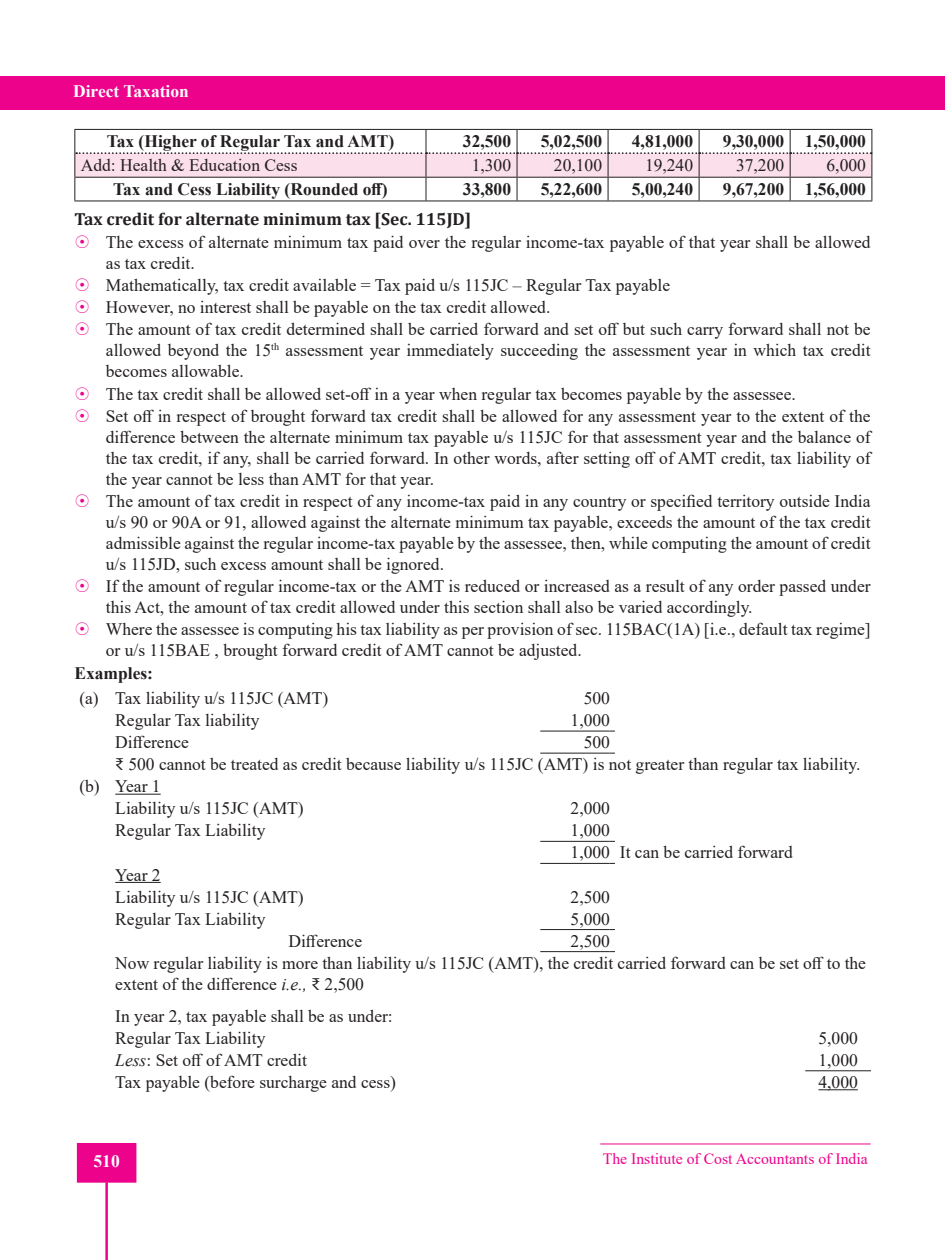
<style>
.page{position:relative;width:945px;height:1260px;background:#fff}
.page>*{position:absolute;margin:0;border:0;box-sizing:border-box;transform-origin:0 0}
.t1{font:17.5px/21.5px "Times New Roman";color:#231f20}
.t2{font:700 17.5px "Times New Roman";color:#231f20}
.t3{font:700 17.5px "Cambria";color:#231f20}
.t4{font:700 17.5px "Times New Roman";color:#fff}
.t5{font:15.75px "Times New Roman";color:#ed028c}
.s1{font-style:italic}
</style>
<div class="page">
<div style="left:0;top:76px;width:945px;height:34px;background:#ed028c"></div>
<div style="left:77px;top:1143px;width:59px;height:40px;background:#ed028c;border:2px solid #ed028c"></div>
<hr style="left:600px;top:1143px;width:271px;height:1px;background:#ed028c">
<hr style="left:105px;top:1182px;width:3px;height:78px;background:#ed028c">
<hr style="left:74px;top:201px;width:352px;height:1px;background:#231f20">
<hr style="left:426px;top:201px;width:91px;height:1px;background:#231f20">
<hr style="left:517px;top:201px;width:91px;height:1px;background:#231f20">
<hr style="left:608px;top:201px;width:91px;height:1px;background:#231f20">
<hr style="left:699px;top:201px;width:91px;height:1px;background:#231f20">
<hr style="left:790px;top:201px;width:82px;height:1px;background:#231f20">
<hr style="left:74px;top:129px;width:352px;height:1px;background:#231f20">
<hr style="left:426px;top:129px;width:91px;height:1px;background:#231f20">
<hr style="left:517px;top:129px;width:91px;height:1px;background:#231f20">
<hr style="left:608px;top:129px;width:91px;height:1px;background:#231f20">
<hr style="left:699px;top:129px;width:91px;height:1px;background:#231f20">
<hr style="left:790px;top:129px;width:82px;height:1px;background:#231f20">
<svg style="left:74px;top:130px;width:798px;height:71px"></svg>
<hr style="left:540px;top:753px;width:70px;height:1px;background:#231f20">
<hr style="left:540px;top:951px;width:70px;height:1px;background:#231f20">
<hr style="left:540px;top:731px;width:70px;height:1px;background:#231f20">
<hr style="left:540px;top:841px;width:70px;height:1px;background:#231f20">
<hr style="left:540px;top:863px;width:70px;height:1px;background:#231f20">
<hr style="left:540px;top:929px;width:70px;height:1px;background:#231f20">
<hr style="left:805px;top:1070px;width:66px;height:1px;background:#231f20">
<hr style="left:115px;top:794px;width:46px;height:1px;background:#231f20">
<hr style="left:115px;top:882px;width:46px;height:1px;background:#231f20">
<hr style="left:818px;top:1089px;width:40px;height:1px;background:#231f20">
<p class="t4" style="left:73px;top:78px;width:117px">Direct Taxation</p>
<p class="t2" style="left:107px;top:129px;width:289px">Tax (Higher of Regular Tax and AMT)</p>
<p class="t2" style="left:463px;top:129px;width:50px">32,500</p>
<p class="t2" style="left:541px;top:129px;width:63px">5,02,500</p>
<p class="t2" style="left:632px;top:129px;width:63px">4,81,000</p>
<p class="t2" style="left:723px;top:129px;width:144px">9,30,000 1,50,000</p>
<p class="t1" style="left:81px;top:154px;width:218px">Add: Health &amp; Education Cess</p>
<p class="t1" style="left:472px;top:154px;width:41px">1,300</p>
<p class="t1" style="left:554px;top:154px;width:50px">20,100</p>
<p class="t1" style="left:645px;top:154px;width:50px">19,240</p>
<p class="t1" style="left:736px;top:154px;width:50px">37,200</p>
<p class="t1" style="left:827px;top:154px;width:41px">6,000</p>
<p class="t2" style="left:113px;top:177px;width:276px">Tax and Cess Liability (Rounded off)</p>
<p class="t2" style="left:463px;top:177px;width:50px">33,800</p>
<p class="t2" style="left:541px;top:177px;width:63px">5,22,600</p>
<p class="t2" style="left:632px;top:177px;width:63px">5,00,240</p>
<p class="t2" style="left:723px;top:177px;width:144px">9,67,200 1,56,000</p>
<p class="t3" style="left:74px;top:207px;width:399px">Tax credit for alternate minimum tax [Sec. 115JD]</p>
<p class="t1" style="left:106px;top:230px;width:766px">The excess of alternate minimum tax paid over the regular income-tax payable of that year shall be allowed as tax credit.<br>Mathematically, tax credit available = Tax paid u/s 115JC – Regular Tax payable<br>However, no interest shall be payable on the tax credit allowed.<br>The amount of tax credit determined shall be carried forward and set off but such carry forward shall not be allowed beyond the 15<sup>th</sup> assessment year immediately succeeding the assessment year in which tax credit becomes allowable.<br>The tax credit shall be allowed set-off in a year when regular tax becomes payable by the assessee.<br>Set off in respect of brought forward tax credit shall be allowed for any assessment year to the extent of the difference between the alternate minimum tax payable u/s 115JC for that assessment year and the balance of the tax credit, if any, shall be carried forward. In other words, after setting off of AMT credit, tax liability of the year cannot be less than AMT for that year.<br>The amount of tax credit in respect of any income-tax paid in any country or specified territory outside India u/s 90 or 90A or 91, allowed against the alternate minimum tax payable, exceeds the amount of the tax credit admissible against the regular income-tax payable by the assessee, then, while computing the amount of credit u/s 115JD, such excess amount shall be ignored.<br>If the amount of regular income-tax or the AMT is reduced or increased as a result of any order passed under this Act, the amount of tax credit allowed under this section shall also be varied accordingly.<br>Where the assessee is computing his tax liability as per provision of sec. 115BAC(1A) [i.e., default tax regime] or u/s 115BAE , brought forward credit of AMT cannot be adjusted.</p>
<p class="t2" style="left:74px;top:660px;width:80px">Examples:</p>
<p class="t1" style="left:79px;top:687px;width:250px">(a) Tax liability u/s 115JC (AMT)</p>
<p class="t1" style="left:584px;top:687px;width:28px">500</p>
<p class="t1" style="left:115px;top:709px;width:146px">Regular Tax liability</p>
<p class="t1" style="left:571px;top:709px;width:41px">1,000</p>
<p class="t1" style="left:115px;top:731px;width:75px">Difference</p>
<p class="t1" style="left:584px;top:731px;width:28px">500</p>
<p class="t1" style="left:115px;top:753px;width:747px">₹ 500 cannot be treated as credit because liability u/s 115JC (AMT) is not greater than regular tax liability.</p>
<p class="t1" style="left:79px;top:775px;width:83px">(b) Year 1</p>
<p class="t1" style="left:115px;top:797px;width:190px">Liability u/s 115JC (AMT)</p>
<p class="t1" style="left:571px;top:797px;width:41px">2,000</p>
<p class="t1" style="left:115px;top:819px;width:152px">Regular Tax Liability</p>
<p class="t1" style="left:571px;top:819px;width:224px;line-height:22.1px">1,000<br>1,000 It can be carried forward</p>
<p class="t1" style="left:115px;top:863px;width:190px;line-height:22.1px">Year 2<br>Liability u/s 115JC (AMT)</p>
<p class="t1" style="left:571px;top:885px;width:41px">2,500</p>
<p class="t1" style="left:115px;top:907px;width:152px">Regular Tax Liability</p>
<p class="t1" style="left:571px;top:907px;width:41px">5,000</p>
<p class="t1" style="left:288px;top:929px;width:75px">Difference</p>
<p class="t1" style="left:115px;top:929px;width:752px;text-indent:455px">2,500<br>Now regular liability is more than liability u/s 115JC (AMT), the credit carried forward can be set off to the extent of the difference <span class="s1">i.e.,</span> ₹ 2,500</p>
<p class="t1" style="left:115px;top:1004px;width:279px;line-height:22.1px">In year 2, tax payable shall be as under:<br>Regular Tax Liability</p>
<p class="t1" style="left:818px;top:1027px;width:41px">5,000</p>
<p class="t1" style="left:115px;top:1049px;width:193px"><span class="s1">Less</span>: Set off of AMT credit</p>
<p class="t1" style="left:818px;top:1049px;width:41px">1,000</p>
<p class="t1" style="left:115px;top:1071px;width:282px">Tax payable (before surcharge and cess)</p>
<p class="t1" style="left:818px;top:1071px;width:41px">4,000</p>
<p class="t4" style="left:94px;top:1149px;width:28px">510</p>
<p class="t5" style="left:603px;top:1148px;width:267px">The Institute of Cost Accountants of India</p>
</div>
